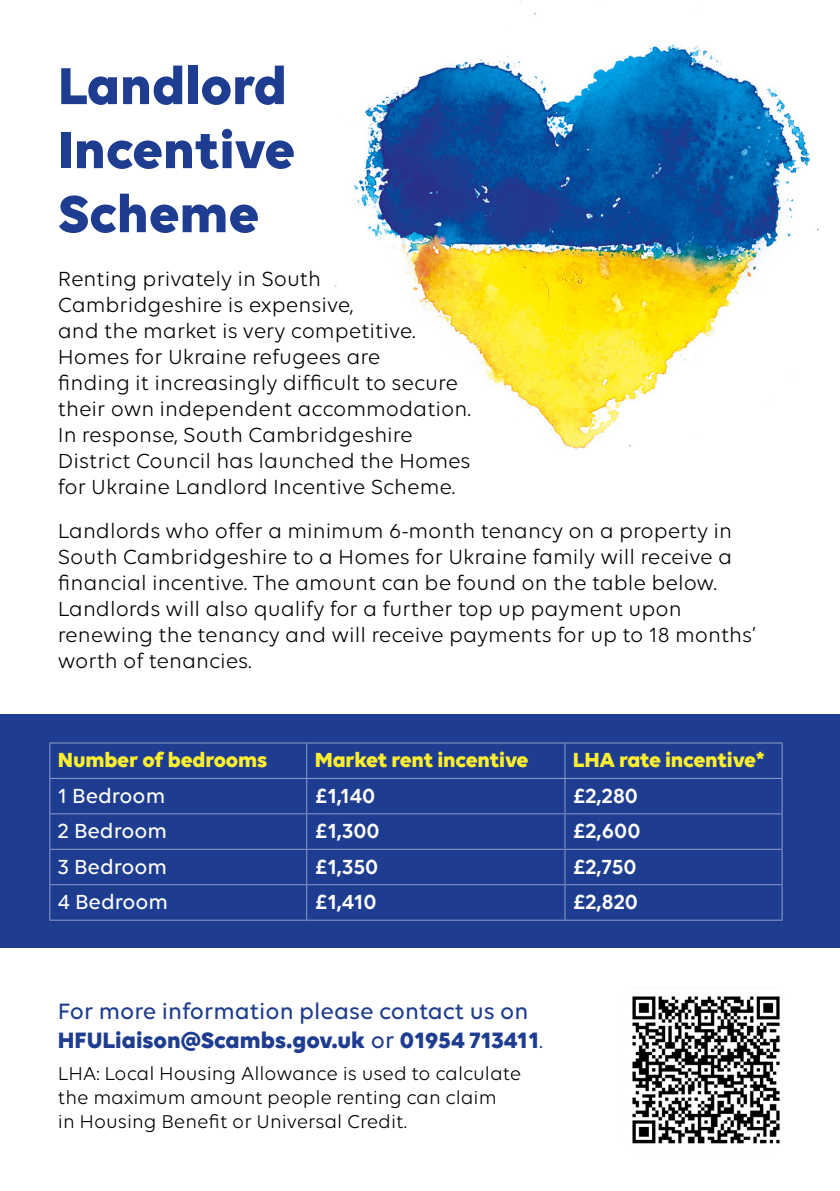
<style>
.page{position:relative;width:840px;height:1191px;background:#fff}
.page>*{position:absolute;margin:0;border:0;box-sizing:border-box;transform-origin:0 0}
.t1{font:700 56px/64px "Volte";color:#1e3d90}
.t2{font:500 24px/28.8px "Volte";color:#1e3d90}
.t3{font:22px/26px "Volte";color:#000}
.t4{font:700 22px "Volte";letter-spacing:-.01em;color:#feef30}
.t5{font:600 22px "Volte";color:#fff}
.t6{font:500 22px "Volte";color:#fff}
.t7{font:20px/24px "Volte";color:#000}
.s1{font-weight:700}
.s2{font-weight:400}
</style>
<div class="page">
<div style="left:0;top:714px;width:839px;height:234px;background:#1e3d90"></div>
<img style="left:335px;top:1px;width:484px;height:448px">
<img style="left:632px;top:996px;width:148px;height:148px">
<hr style="left:50px;top:813px;width:256px;height:1px;background:#8f9ec7">
<hr style="left:307px;top:813px;width:257px;height:1px;background:#8f9ec7">
<hr style="left:565px;top:813px;width:216px;height:1px;background:#8f9ec7">
<hr style="left:50px;top:849px;width:256px;height:1px;background:#8f9ec7">
<hr style="left:307px;top:849px;width:257px;height:1px;background:#8f9ec7">
<hr style="left:565px;top:849px;width:216px;height:1px;background:#8f9ec7">
<hr style="left:50px;top:884px;width:256px;height:1px;background:#8f9ec7">
<hr style="left:307px;top:884px;width:257px;height:1px;background:#8f9ec7">
<hr style="left:565px;top:884px;width:216px;height:1px;background:#8f9ec7">
<hr style="left:781px;top:779px;width:1px;height:35px;background:#8f9ec7">
<hr style="left:781px;top:814px;width:1px;height:35px;background:#8f9ec7">
<hr style="left:781px;top:849px;width:1px;height:35px;background:#8f9ec7">
<hr style="left:781px;top:884px;width:1px;height:35px;background:#8f9ec7">
<hr style="left:564px;top:919px;width:218px;height:1px;background:#8f9ec7">
<hr style="left:564px;top:742px;width:218px;height:1px;background:#8f9ec7">
<hr style="left:781px;top:743px;width:1px;height:35px;background:#8f9ec7">
<hr style="left:49px;top:778px;width:257px;height:1px;background:#8f9ec7">
<hr style="left:306px;top:778px;width:258px;height:1px;background:#8f9ec7">
<hr style="left:564px;top:778px;width:218px;height:1px;background:#8f9ec7">
<hr style="left:49px;top:742px;width:257px;height:1px;background:#8f9ec7">
<hr style="left:49px;top:743px;width:1px;height:35px;background:#8f9ec7">
<hr style="left:49px;top:779px;width:1px;height:35px;background:#8f9ec7">
<hr style="left:49px;top:814px;width:1px;height:35px;background:#8f9ec7">
<hr style="left:49px;top:849px;width:1px;height:35px;background:#8f9ec7">
<hr style="left:49px;top:884px;width:1px;height:35px;background:#8f9ec7">
<hr style="left:49px;top:919px;width:257px;height:1px;background:#8f9ec7">
<hr style="left:306px;top:742px;width:258px;height:1px;background:#8f9ec7">
<hr style="left:306px;top:743px;width:1px;height:35px;background:#8f9ec7">
<hr style="left:564px;top:743px;width:1px;height:35px;background:#8f9ec7">
<hr style="left:306px;top:779px;width:1px;height:35px;background:#8f9ec7">
<hr style="left:564px;top:779px;width:1px;height:35px;background:#8f9ec7">
<hr style="left:306px;top:814px;width:1px;height:35px;background:#8f9ec7">
<hr style="left:564px;top:814px;width:1px;height:35px;background:#8f9ec7">
<hr style="left:306px;top:849px;width:1px;height:35px;background:#8f9ec7">
<hr style="left:564px;top:849px;width:1px;height:35px;background:#8f9ec7">
<hr style="left:306px;top:884px;width:1px;height:35px;background:#8f9ec7">
<hr style="left:564px;top:884px;width:1px;height:35px;background:#8f9ec7">
<hr style="left:306px;top:919px;width:258px;height:1px;background:#8f9ec7">
<h1 class="t1" style="left:58px;top:52px;width:238px">Landlord<br>Incentive<br>Scheme</h1>
<p class="t3" style="left:58px;top:266px;width:414px">Renting privately in South Cambridgeshire is expensive,<br>and the market is very competitive.<br>Homes for Ukraine refugees are<br>finding it increasingly difficult to secure their own independent accommodation.<br>In response, South Cambridgeshire District Council has launched the Homes for Ukraine Landlord Incentive Scheme.</p>
<p class="t3" style="left:58px;top:517px;width:699px">Landlords who offer a minimum 6-month tenancy on a property in South Cambridgeshire to a Homes for Ukraine family will receive a financial incentive. The amount can be found on the table below.<br>Landlords will also qualify for a further top up payment upon renewing the tenancy and will receive payments for up to 18 months’ worth of tenancies.</p>
<p class="t4" style="left:58px;top:747px;width:211px">Number of bedrooms</p>
<p class="t4" style="left:314px;top:747px;width:215px">Market rent incentive</p>
<p class="t4" style="left:572px;top:747px;width:193px">LHA rate incentive*</p>
<p class="t6" style="left:58px;top:783px;width:109px">1 Bedroom</p>
<p class="t5" style="left:314px;top:782px;width:62px">£1,140</p>
<p class="t5" style="left:572px;top:782px;width:66px">£2,280</p>
<p class="t6" style="left:58px;top:818px;width:111px">2 Bedroom</p>
<p class="t5" style="left:314px;top:818px;width:66px">£1,300</p>
<p class="t5" style="left:572px;top:818px;width:69px">£2,600</p>
<p class="t6" style="left:58px;top:854px;width:111px">3 Bedroom</p>
<p class="t5" style="left:314px;top:853px;width:65px">£1,350</p>
<p class="t5" style="left:572px;top:853px;width:65px">£2,750</p>
<p class="t6" style="left:58px;top:889px;width:112px">4 Bedroom</p>
<p class="t5" style="left:314px;top:889px;width:63px">£1,410</p>
<p class="t5" style="left:572px;top:889px;width:66px">£2,820</p>
<p class="t2" style="left:58px;top:996px;width:486px">For more information please contact us on<br><span class="s1">HFULiaison@Scambs.gov.uk</span> or <span class="s1">01954 713411</span><span class="s2">.</span></p>
<p class="t7" style="left:58px;top:1061px;width:464px">LHA: Local Housing Allowance is used to calculate the maximum amount people renting can claim<br>in Housing Benefit or Universal Credit.</p>
</div>
